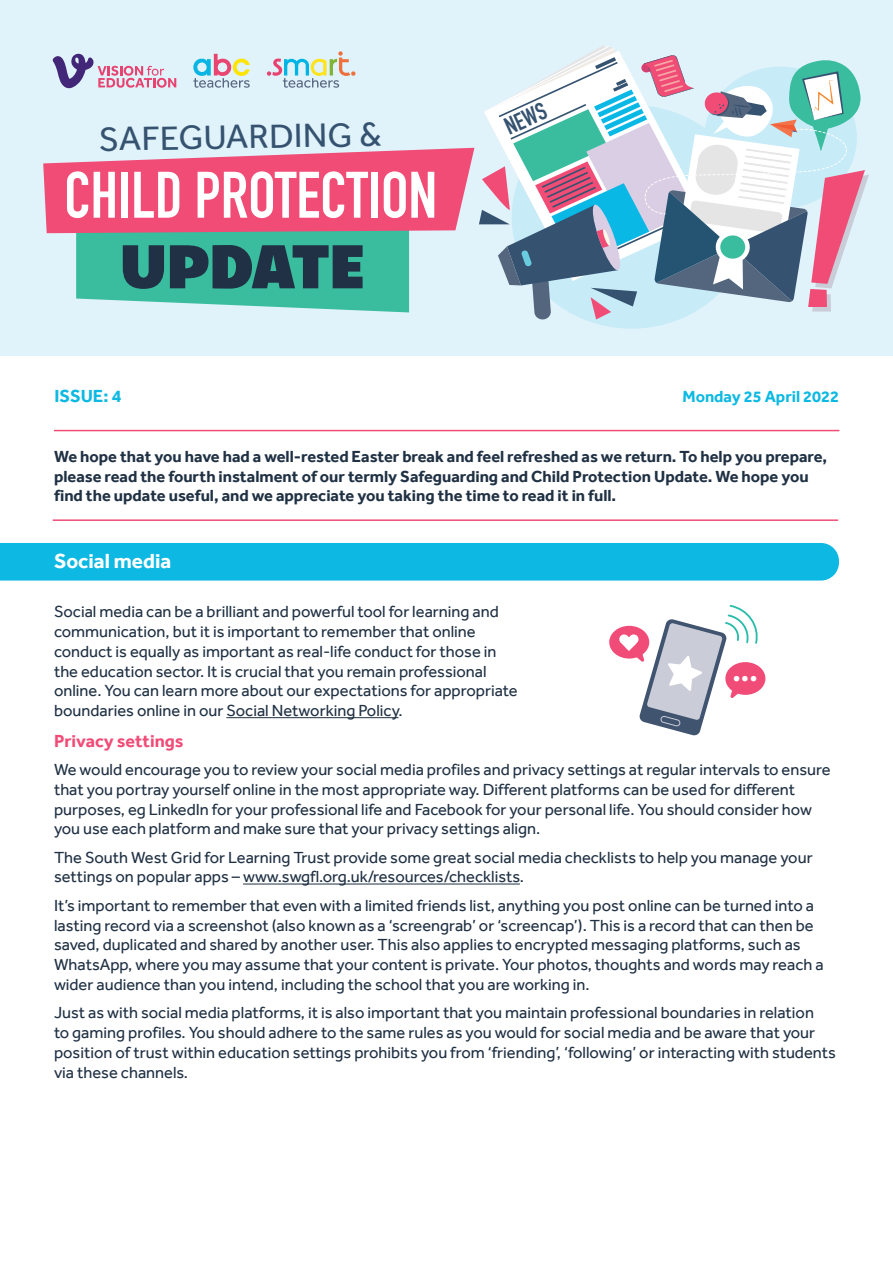
<style>
.page{position:relative;width:893px;height:1263px;background:#fff}
.page>*{position:absolute;margin:0;border:0;box-sizing:border-box;transform-origin:0 0}
.t1{font:700 64.5px "DIN Condensed";color:#fff}
.t2{font:700 61.5px "Walrus";letter-spacing:-.015em;color:#203145}
.t3{font:600 34.65px "Myriad Pro";color:#fff}
.Section_Titles{font:34.5px "Effra";color:#355370}
.t4{font:700 24px "DIN Condensed";color:#355370}
.t5{font:700 21px "Effra";color:#fff}
.t6{font:700 18px "Effra";color:#f04c77}
.t7{font:700 18px "Effra";color:#0db9e3}
.t8{font:16.5px/19.8px "Effra";color:#203144}
.t9{font:700 16.5px/19.8px "Effra";color:#203144}
.t10{font:700 16.5px "Effra";color:#0db9e3}
</style>
<div class="page">
<div style="left:0;top:0;width:893px;height:355px;background:#e0f2fa"></div>
<svg style="left:589px;top:321px;width:85px;height:8px"></svg>
<hr style="left:54px;top:430px;width:785px;height:1px;background:#f04c76">
<hr style="left:53px;top:519px;width:785px;height:2px;background:#f04c76">
<hr style="left:226px;top:717px;width:173px;height:1px;background:#203144">
<svg style="left:43px;top:46px;width:826px;height:275px"></svg>
<div style="left:0;top:543px;width:839px;height:37px;background:#0db9e3"></div>
<hr style="left:243px;top:883px;width:277px;height:1px;background:#203144">
<div style="left:725px;top:662px;width:40px;height:33px;background:#f04c77;border-radius:50%"></div>
<div style="left:609px;top:626px;width:40px;height:32px;background:#f04c77;border-radius:50%"></div>
<svg style="left:619px;top:605px;width:141px;height:131px"></svg>
<p class="Section_Titles" style="left:99px;top:118px;width:284px;rotate:-1deg">SAFEGUARDING &amp;</p>
<p class="t1" style="left:64px;top:152px;width:374px">CHILD PROTECTION</p>
<p class="t2" style="left:120px;top:228px;width:247px">UPDATE</p>
<p class="t4" style="left:499px;top:112px;width:45px;rotate:-24deg">NEWS</p>
<p class="t7" style="left:54px;top:385px;width:69px">ISSUE: 4</p>
<p class="t10" style="left:682px;top:387px;width:158px">Monday 25 April 2022</p>
<p class="t9" style="left:54px;top:446px;width:775px">We hope that you have had a well-rested Easter break and feel refreshed as we return. To help you prepare, please read the fourth instalment of our termly Safeguarding and Child Protection Update. We hope you find the update useful, and we appreciate you taking the time to read it in full.</p>
<p class="t5" style="left:54px;top:548px;width:119px">Social media</p>
<p class="t8" style="left:54px;top:601px;width:465px">Social media can be a brilliant and powerful tool for learning and communication, but it is important to remember that online conduct is equally as important as real-life conduct for those in the education sector. It is crucial that you remain professional online. You can learn more about our expectations for appropriate boundaries online in our Social Networking Policy.</p>
<h3 class="t3" style="left:732px;top:647px;width:27px">...</h3>
<p class="t6" style="left:54px;top:730px;width:131px">Privacy settings</p>
<p class="t8" style="left:54px;top:759px;width:778px">We would encourage you to review your social media profiles and privacy settings at regular intervals to ensure that you portray yourself online in the most appropriate way. Different platforms can be used for different purposes, eg LinkedIn for your professional life and Facebook for your personal life. You should consider how you use each platform and make sure that your privacy settings align.</p>
<p class="t8" style="left:54px;top:847px;width:760px">The South West Grid for Learning Trust provide some great social media checklists to help you manage your settings on popular apps – www.swgfl.org.uk/resources/checklists.</p>
<p class="t8" style="left:54px;top:895px;width:771px">It’s important to remember that even with a limited friends list, anything you post online can be turned into a lasting record via a screenshot (also known as a ‘screengrab’ or ‘screencap’). This is a record that can then be saved, duplicated and shared by another user. This also applies to encrypted messaging platforms, such as WhatsApp, where you may assume that your content is private. Your photos, thoughts and words may reach a wider audience than you intend, including the school that you are working in.</p>
<p class="t8" style="left:54px;top:1003px;width:783px">Just as with social media platforms, it is also important that you maintain professional boundaries in relation<br>to gaming profiles. You should adhere to the same rules as you would for social media and be aware that your position of trust within education settings prohibits you from ‘friending’, ‘following’ or interacting with students via these channels.</p>
</div>
